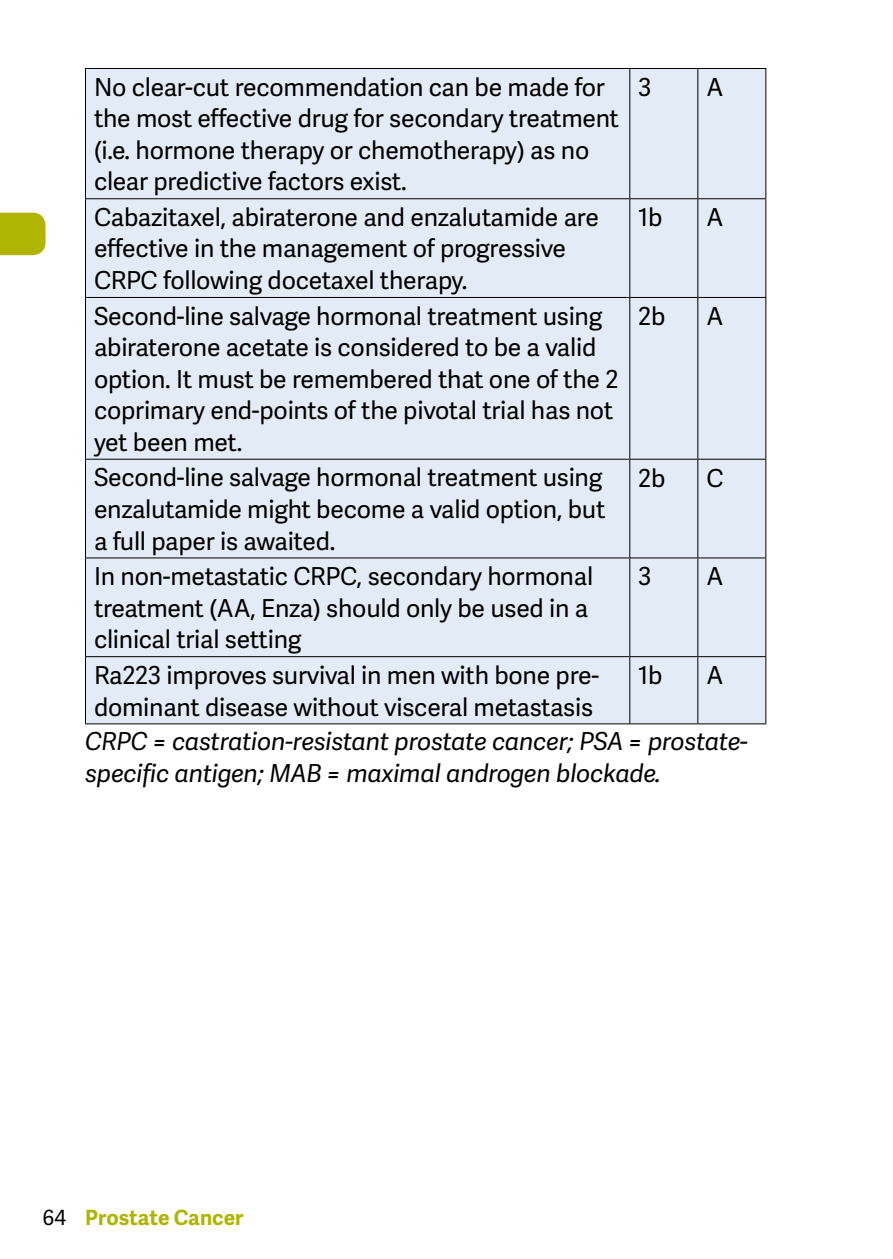
<style>
.page{position:relative;width:893px;height:1259px;background:#fff}
.page>*{position:absolute;margin:0;border:0;box-sizing:border-box;transform-origin:0 0}
.t1{font:24.6px/31.5px "Adelle Sans";letter-spacing:-.01em;color:#000}
.t2{font:italic 24.6px/31.5px "Adelle Sans";letter-spacing:-.01em;color:#000}
.t3{font:700 21px "Adelle Sans";color:#b0b503}
.s1{font-weight:400;color:#000}
</style>
<div class="page">
<div style="left:0;top:213px;width:46px;height:42px;background:#b0b503"></div>
<div style="left:86px;top:69px;width:679px;height:654px;background:#e3ecf6"></div>
<hr style="left:85px;top:68px;width:545px;height:1px;background:#000">
<hr style="left:85px;top:69px;width:1px;height:129px;background:#000">
<hr style="left:630px;top:68px;width:68px;height:1px;background:#000">
<hr style="left:629px;top:69px;width:1px;height:129px;background:#000">
<hr style="left:698px;top:68px;width:68px;height:1px;background:#000">
<hr style="left:697px;top:69px;width:1px;height:129px;background:#000">
<hr style="left:765px;top:69px;width:1px;height:129px;background:#000">
<hr style="left:85px;top:198px;width:545px;height:1px;background:#000">
<hr style="left:85px;top:199px;width:1px;height:98px;background:#000">
<hr style="left:630px;top:198px;width:68px;height:1px;background:#000">
<hr style="left:629px;top:199px;width:1px;height:98px;background:#000">
<hr style="left:698px;top:198px;width:68px;height:1px;background:#000">
<hr style="left:697px;top:199px;width:1px;height:98px;background:#000">
<hr style="left:765px;top:199px;width:1px;height:98px;background:#000">
<hr style="left:85px;top:297px;width:545px;height:1px;background:#000">
<hr style="left:85px;top:298px;width:1px;height:161px;background:#000">
<hr style="left:630px;top:297px;width:68px;height:1px;background:#000">
<hr style="left:629px;top:298px;width:1px;height:161px;background:#000">
<hr style="left:698px;top:297px;width:68px;height:1px;background:#000">
<hr style="left:697px;top:298px;width:1px;height:161px;background:#000">
<hr style="left:765px;top:298px;width:1px;height:161px;background:#000">
<hr style="left:85px;top:459px;width:545px;height:1px;background:#000">
<hr style="left:85px;top:460px;width:1px;height:97px;background:#000">
<hr style="left:630px;top:459px;width:68px;height:1px;background:#000">
<hr style="left:629px;top:460px;width:1px;height:97px;background:#000">
<hr style="left:698px;top:459px;width:68px;height:1px;background:#000">
<hr style="left:697px;top:460px;width:1px;height:97px;background:#000">
<hr style="left:765px;top:460px;width:1px;height:97px;background:#000">
<hr style="left:85px;top:557px;width:545px;height:1px;background:#000">
<hr style="left:85px;top:558px;width:1px;height:98px;background:#000">
<hr style="left:630px;top:557px;width:68px;height:1px;background:#000">
<hr style="left:629px;top:558px;width:1px;height:98px;background:#000">
<hr style="left:698px;top:557px;width:68px;height:1px;background:#000">
<hr style="left:697px;top:558px;width:1px;height:98px;background:#000">
<hr style="left:765px;top:558px;width:1px;height:98px;background:#000">
<hr style="left:85px;top:656px;width:545px;height:1px;background:#000">
<hr style="left:85px;top:657px;width:1px;height:66px;background:#000">
<hr style="left:630px;top:656px;width:68px;height:1px;background:#000">
<hr style="left:629px;top:657px;width:1px;height:66px;background:#000">
<hr style="left:698px;top:656px;width:68px;height:1px;background:#000">
<hr style="left:697px;top:657px;width:1px;height:66px;background:#000">
<hr style="left:765px;top:657px;width:1px;height:66px;background:#000">
<hr style="left:85px;top:723px;width:545px;height:1px;background:#000">
<hr style="left:630px;top:723px;width:68px;height:1px;background:#000">
<hr style="left:698px;top:723px;width:68px;height:1px;background:#000">
<p class="t1" style="left:94px;top:70px;width:526px">No clear-cut recommendation can be made for the most effective drug for secondary treatment (i.e. hormone therapy or chemotherapy) as no clear predictive factors exist.</p>
<p class="t1" style="left:638px;top:70px;width:15px">3</p>
<p class="t1" style="left:706px;top:70px;width:19px">A</p>
<p class="t1" style="left:94px;top:201px;width:506px">Cabazitaxel, abiraterone and enzalutamide are effective in the management of progressive<br>CRPC following docetaxel therapy.</p>
<p class="t1" style="left:638px;top:201px;width:26px">1b</p>
<p class="t1" style="left:706px;top:201px;width:19px">A</p>
<p class="t1" style="left:94px;top:299px;width:526px">Second-line salvage hormonal treatment using abiraterone acetate is considered to be a valid option. It must be remembered that one of the 2 coprimary end-points of the pivotal trial has not yet been met.</p>
<p class="t1" style="left:638px;top:299px;width:29px">2b</p>
<p class="t1" style="left:706px;top:299px;width:19px">A</p>
<p class="t1" style="left:94px;top:461px;width:513px">Second-line salvage hormonal treatment using enzalutamide might become a valid option, but a full paper is awaited.</p>
<p class="t1" style="left:638px;top:461px;width:29px">2b</p>
<p class="t1" style="left:706px;top:461px;width:19px">C</p>
<p class="t1" style="left:94px;top:560px;width:501px">In non-metastatic CRPC, secondary hormonal treatment (AA, Enza) should only be used in a clinical trial setting</p>
<p class="t1" style="left:638px;top:560px;width:15px">3</p>
<p class="t1" style="left:706px;top:560px;width:19px">A</p>
<p class="t1" style="left:94px;top:659px;width:507px">Ra223 improves survival in men with bone pre&shy;dominant disease without visceral metastasis</p>
<p class="t1" style="left:638px;top:659px;width:26px">1b</p>
<p class="t1" style="left:706px;top:659px;width:19px">A</p>
<p class="t2" style="left:85px;top:724px;width:665px">CRPC = castration-resistant prostate cancer; PSA = prostate&shy;specific antigen; MAB = maximal androgen blockade.</p>
<p class="t3" style="left:43px;top:1202px;width:202px"><span class="s1">64</span> Prostate Cancer</p>
</div>
